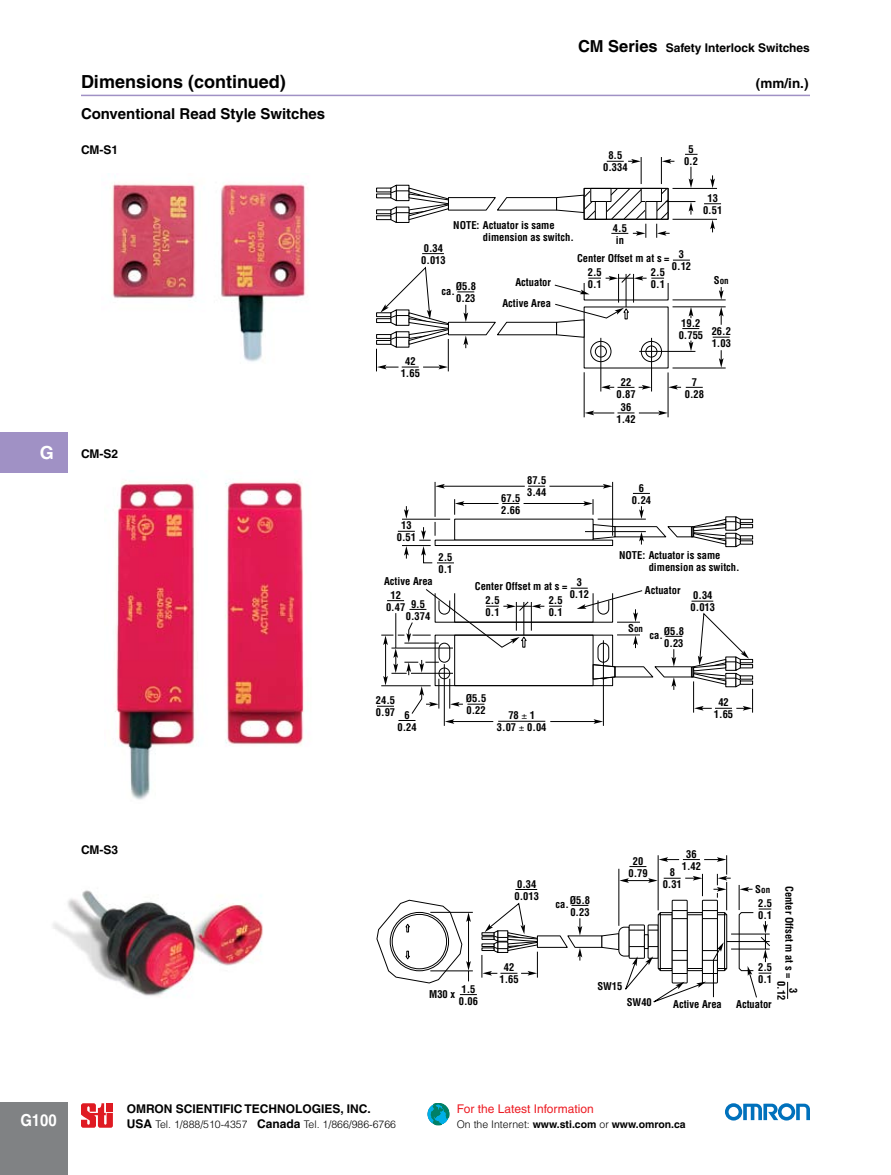
<style>
.page{position:relative;width:891px;height:1175px;background:#fff}
.page>*{position:absolute;margin:0;border:0;box-sizing:border-box;transform-origin:0 0}
.t1{font:700 18px "Helvetica";color:#000}
.t2{font:700 18px "Helvetica";color:#fff}
.t3{font:700 16.5px "Helvetica";color:#fff;scale:.9 1}
.t4{font:700 15px "Helvetica";color:#000}
.t5{font:700 13.5px "Helvetica";color:#000}
.t6{font:700 12px "Helvetica";color:#000}
.t7{font:12px "Helvetica";color:#ed1c24}
.t8{font:700 condensed 10.5px/12px "Helvetica";color:#000}
.t9{font:300 10.5px "Helvetica";color:#000}
.t10{font:700 10.5px "Helvetica";color:#000}
.t11{font:700 condensed 9px "Helvetica";color:#000}
.s1{font-size:16.5px}
.s2{font-size:10.5px}
.s3{font-weight:700;font-size:12px}
.s4{font-weight:300}
</style>
<div class="page">
<div style="left:428px;top:1103px;width:21px;height:21px;background:#02abe0;border-radius:50%"></div>
<div style="left:428px;top:1104px;width:20px;height:20px;background:#00afe7;border-radius:50%"></div>
<svg style="left:431px;top:1103px;width:18px;height:22px"></svg>
<svg style="left:725px;top:1103px;width:85px;height:17px"></svg>
<svg style="left:81px;top:1103px;width:32px;height:24px"></svg>
<div style="left:107px;top:1103px;width:6px;height:8px;background:#df1a22"></div>
<div style="left:0;top:432px;width:68px;height:40px;background:#a091c5"></div>
<div style="left:0;top:1102px;width:68px;height:72px;background:#808284"></div>
<hr style="left:81px;top:95px;width:729px;height:1px;background:#a091c5">
<img style="left:112px;top:182px;width:197px;height:180px">
<img style="left:115px;top:480px;width:190px;height:320px">
<img style="left:53px;top:890px;width:210px;height:107px">
<svg style="left:787px;top:981px;width:1px;height:17px"></svg>
<hr style="left:731px;top:933px;width:39px;height:1px;background:#000">
<hr style="left:731px;top:948px;width:39px;height:1px;background:#000">
<hr style="left:727px;top:941px;width:43px;height:1px;background:#000">
<svg style="left:738px;top:885px;width:33px;height:113px"></svg>
<svg style="left:376px;top:855px;width:355px;height:148px"></svg>
<div style="left:435px;top:539px;width:178px;height:7px;border:1px solid #000"></div>
<svg style="left:502px;top:503px;width:17px;height:1px"></svg>
<svg style="left:528px;top:486px;width:17px;height:1px"></svg>
<hr style="left:435px;top:482px;width:1px;height:35px;background:#000">
<hr style="left:612px;top:482px;width:1px;height:54px;background:#000">
<svg style="left:435px;top:484px;width:10px;height:4px"></svg>
<hr style="left:549px;top:486px;width:59px;height:1px;background:#000">
<hr style="left:439px;top:486px;width:86px;height:1px;background:#000">
<hr style="left:524px;top:503px;width:65px;height:1px;background:#000">
<hr style="left:459px;top:503px;width:40px;height:1px;background:#000">
<svg style="left:583px;top:484px;width:170px;height:64px"></svg>
<svg style="left:594px;top:719px;width:9px;height:5px"></svg>
<svg style="left:571px;top:588px;width:182px;height:124px"></svg>
<hr style="left:603px;top:640px;width:1px;height:86px;background:#000">
<hr style="left:550px;top:721px;width:49px;height:1px;background:#000">
<svg style="left:398px;top:499px;width:66px;height:64px"></svg>
<div style="left:376px;top:215px;width:15px;height:5px;border:1px solid #000"></div>
<div style="left:376px;top:209px;width:15px;height:5px;border:1px solid #000"></div>
<svg style="left:704px;top:203px;width:17px;height:1px"></svg>
<svg style="left:713px;top:337px;width:17px;height:1px"></svg>
<svg style="left:682px;top:328px;width:17px;height:1px"></svg>
<svg style="left:710px;top:220px;width:5px;height:12px"></svg>
<svg style="left:710px;top:175px;width:5px;height:13px"></svg>
<svg style="left:719px;top:287px;width:5px;height:13px"></svg>
<svg style="left:689px;top:340px;width:4px;height:11px"></svg>
<svg style="left:689px;top:307px;width:4px;height:11px"></svg>
<svg style="left:719px;top:350px;width:5px;height:18px"></svg>
<svg style="left:719px;top:307px;width:5px;height:18px"></svg>
<svg style="left:673px;top:260px;width:17px;height:1px"></svg>
<svg style="left:422px;top:253px;width:22px;height:1px"></svg>
<hr style="left:584px;top:372px;width:1px;height:45px;background:#000">
<hr style="left:601px;top:338px;width:1px;height:53px;background:#000">
<hr style="left:651px;top:338px;width:1px;height:53px;background:#000">
<hr style="left:668px;top:372px;width:1px;height:45px;background:#000">
<svg style="left:585px;top:410px;width:83px;height:5px"></svg>
<svg style="left:601px;top:385px;width:50px;height:4px"></svg>
<svg style="left:668px;top:385px;width:35px;height:4px"></svg>
<hr style="left:673px;top:188px;width:44px;height:1px;background:#000">
<hr style="left:673px;top:219px;width:44px;height:1px;background:#000">
<hr style="left:673px;top:306px;width:53px;height:1px;background:#000">
<hr style="left:673px;top:300px;width:53px;height:1px;background:#000">
<hr style="left:673px;top:368px;width:53px;height:1px;background:#000">
<hr style="left:639px;top:351px;width:56px;height:1px;background:#000">
<svg style="left:390px;top:154px;width:308px;height:84px"></svg>
<svg style="left:376px;top:266px;width:288px;height:105px"></svg>
<svg style="left:377px;top:589px;width:185px;height:137px"></svg>
<h1 class="t2" style="left:40px;top:442px;width:14px">G</h1>
<p class="t6" style="left:578px;top:40px;width:233px"><span class="s1">CM Series</span> Safety Interlock Switches</p>
<h1 class="t1" style="left:81px;top:71px;width:206px">Dimensions (continued)</h1>
<p class="t5" style="left:756px;top:75px;width:54px">(mm/in.)</p>
<h3 class="t4" style="left:81px;top:105px;width:246px">Conventional Read Style Switches</h3>
<p class="t6" style="left:81px;top:142px;width:39px">CM-S1</p>
<p class="t6" style="left:81px;top:446px;width:39px">CM-S2</p>
<p class="t8" style="left:603px;top:150px;width:26px;text-align:center">8.5<br>0.334</p>
<p class="t8" style="left:684px;top:143px;width:15px;text-align:center">5<br>0.2</p>
<p class="t8" style="left:703px;top:192px;width:21px;text-align:center">13<br>0.51</p>
<p class="t8" style="left:483px;top:219px;width:92px;text-indent:-30px">NOTE: Actuator is same dimension as switch.</p>
<p class="t8" style="left:613px;top:222px;width:15px">4.5 in</p>
<p class="t8" style="left:421px;top:242px;width:26px">0.34<br>0.013</p>
<p class="t8" style="left:672px;top:248px;width:21px;text-align:center">3<br>0.12</p>
<p class="t8" style="left:577px;top:252px;width:94px">Center Offset m at s =</p>
<p class="t8" style="left:588px;top:266px;width:15px">2.5<br>0.1</p>
<p class="t8" style="left:651px;top:266px;width:15px">2.5<br>0.1</p>
<p class="t8" style="left:515px;top:276px;width:37px">Actuator</p>
<p class="t8" style="left:456px;top:280px;width:22px">Ø5.8<br>0.23</p>
<p class="t8" style="left:442px;top:285px;width:15px">ca.</p>
<p class="t8" style="left:502px;top:297px;width:50px">Active Area</p>
<p class="t8" style="left:401px;top:355px;width:21px;text-align:center">42<br>1.65</p>
<p class="t8" style="left:679px;top:317px;width:26px">19.2<br>0.755</p>
<p class="t8" style="left:616px;top:375px;width:21px;text-align:center">22<br>0.87</p>
<p class="t8" style="left:685px;top:375px;width:21px;text-align:center">7<br>0.28</p>
<p class="t8" style="left:616px;top:401px;width:21px;text-align:center">36<br>1.42</p>
<p class="t11" style="left:714px;top:275px;width:16px"><span class="s2">S</span>on</p>
<p class="t8" style="left:712px;top:325px;width:21px">26.2<br>1.03</p>
<p class="t8" style="left:397px;top:519px;width:21px;text-align:center">13<br>0.51</p>
<p class="t8" style="left:527px;top:474px;width:21px">87.5<br>3.44</p>
<p class="t8" style="left:632px;top:482px;width:21px;text-align:center">6<br>0.24</p>
<p class="t8" style="left:501px;top:492px;width:21px">67.5<br>2.66</p>
<p class="t8" style="left:439px;top:551px;width:15px">2.5<br>0.1</p>
<p class="t8" style="left:649px;top:549px;width:92px;text-indent:-30px">NOTE: Actuator is same dimension as switch.</p>
<p class="t8" style="left:384px;top:575px;width:50px">Active Area</p>
<p class="t8" style="left:386px;top:589px;width:40px;text-indent:4px">12<br>0.47 9.5</p>
<p class="t8" style="left:406px;top:609px;width:26px">0.374</p>
<p class="t8" style="left:570px;top:576px;width:21px;text-align:center">3<br>0.12</p>
<p class="t8" style="left:475px;top:580px;width:94px">Center Offset m at s =</p>
<p class="t8" style="left:486px;top:594px;width:15px">2.5<br>0.1</p>
<p class="t8" style="left:549px;top:594px;width:15px">2.5<br>0.1</p>
<p class="t8" style="left:645px;top:584px;width:37px">Actuator</p>
<p class="t8" style="left:691px;top:589px;width:26px">0.34<br>0.013</p>
<p class="t11" style="left:628px;top:623px;width:16px"><span class="s2">S</span>on</p>
<p class="t8" style="left:664px;top:624px;width:22px">Ø5.8<br>0.23</p>
<p class="t8" style="left:650px;top:629px;width:15px">ca.</p>
<p class="t8" style="left:376px;top:694px;width:35px">24.5<br>0.97 6</p>
<p class="t8" style="left:397px;top:720px;width:21px">0.24</p>
<p class="t8" style="left:466px;top:692px;width:22px">Ø5.5<br>0.22</p>
<p class="t8" style="left:497px;top:709px;width:51px;text-align:center">78 1<br>3.07 0.04</p>
<p class="t8" style="left:714px;top:696px;width:21px;text-align:center">42<br>1.65</p>
<p class="t6" style="left:81px;top:842px;width:39px">CM-S3</p>
<p class="t8" style="left:459px;top:982px;width:21px">1.5<br>0.06</p>
<p class="t8" style="left:429px;top:987px;width:27px">M30 x</p>
<p class="t8" style="left:628px;top:855px;width:21px;text-align:center">20<br>0.79</p>
<p class="t8" style="left:682px;top:848px;width:21px;text-align:center">36<br>1.42</p>
<p class="t8" style="left:670px;top:866px;width:7px">8</p>
<p class="t8" style="left:517px;top:877px;width:21px">0.34</p>
<p class="t8" style="left:663px;top:878px;width:21px">0.31</p>
<p class="t8" style="left:515px;top:889px;width:26px">0.013</p>
<p class="t11" style="left:755px;top:883px;width:16px"><span class="s2">S</span>on</p>
<p class="t8" style="left:795px;top:886px;width:94px;rotate:90deg">Center Offset m at s =</p>
<p class="t8" style="left:570px;top:893px;width:22px">Ø5.8<br>0.23</p>
<p class="t8" style="left:758px;top:897px;width:15px">2.5<br>0.1</p>
<p class="t8" style="left:556px;top:898px;width:15px">ca.</p>
<p class="t8" style="left:758px;top:961px;width:15px">2.5<br>0.1</p>
<p class="t8" style="left:499px;top:961px;width:21px;text-align:center">42<br>1.65</p>
<p class="t8" style="left:597px;top:980px;width:27px">SW15</p>
<p class="t8" style="left:799px;top:980px;width:21px;text-align:center;rotate:90deg">3<br>0.12</p>
<p class="t8" style="left:627px;top:995px;width:27px">SW40</p>
<p class="t8" style="left:673px;top:998px;width:50px">Active Area</p>
<p class="t8" style="left:736px;top:998px;width:37px">Actuator</p>
<h2 class="t3" style="left:20px;top:1109px;width:42px">G100</h2>
<p class="t6" style="left:127px;top:1101px;width:246px">Omron Scientific Technologies, Inc.</p>
<p class="t9" style="left:127px;top:1117px;width:271px"><span class="s3">USA</span> Tel. 1/888/510-4357 <span class="s3">Canada</span> Tel. 1/866/986-6766</p>
<p class="t7" style="left:457px;top:1101px;width:138px">For the Latest Information</p>
<p class="t10" style="left:457px;top:1117px;width:231px"><span class="s4">On the Internet:</span> www.sti.com <span class="s4">or</span> www.omron.ca</p>
</div>
